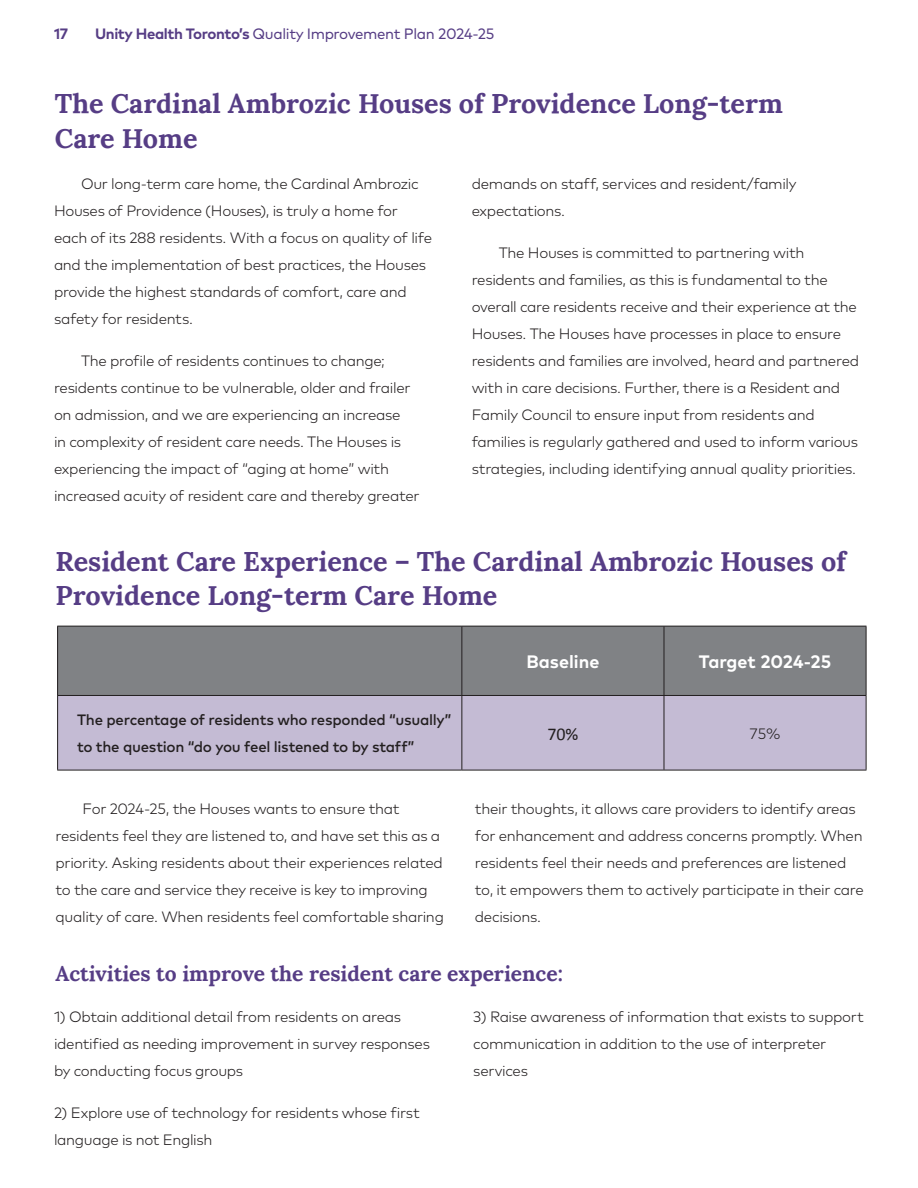
<style>
.page{position:relative;width:918px;height:1188px;background:#fff}
.page>*{position:absolute;margin:0;border:0;box-sizing:border-box;transform-origin:0 0}
.t1{font:700 27px/34.5px "Lora";color:#563d85}
.t2{font:700 21px "Lora";color:#563d85}
.t3{font:700 18px "Mark Pro";color:#fff}
.t4{font:18px "Calibri";color:#231f20}
.t5{font:300 15px/27px "Mark Pro";letter-spacing:-.02em;color:#231f20}
.t6{font:500 15px/27px "Mark Pro";letter-spacing:-.02em;color:#231f20}
.t7{font:15px "Mark Pro";letter-spacing:-.025em;color:#563d85}
.t8{font:700 15px "Mark Pro";color:#563d85}
.s1{font-weight:700}
</style>
<div class="page">
<div style="left:57px;top:695px;width:809px;height:75px;background:#c4bbd4"></div>
<div style="left:57px;top:626px;width:809px;height:69px;background:#808285"></div>
<hr style="left:57px;top:626px;width:405px;height:1px;background:#231f20">
<hr style="left:57px;top:626px;width:1px;height:69px;background:#231f20">
<hr style="left:462px;top:626px;width:202px;height:1px;background:#231f20">
<hr style="left:461px;top:626px;width:1px;height:69px;background:#231f20">
<hr style="left:664px;top:626px;width:202px;height:1px;background:#231f20">
<hr style="left:664px;top:626px;width:1px;height:69px;background:#231f20">
<hr style="left:866px;top:626px;width:1px;height:69px;background:#231f20">
<hr style="left:57px;top:695px;width:405px;height:1px;background:#231f20">
<hr style="left:57px;top:696px;width:1px;height:74px;background:#231f20">
<hr style="left:57px;top:770px;width:405px;height:1px;background:#231f20">
<hr style="left:462px;top:695px;width:202px;height:1px;background:#231f20">
<hr style="left:461px;top:696px;width:1px;height:74px;background:#231f20">
<hr style="left:664px;top:695px;width:202px;height:1px;background:#231f20">
<hr style="left:664px;top:696px;width:1px;height:74px;background:#231f20">
<hr style="left:866px;top:696px;width:1px;height:74px;background:#231f20">
<hr style="left:664px;top:770px;width:202px;height:1px;background:#231f20">
<hr style="left:462px;top:770px;width:202px;height:1px;background:#231f20">
<p class="t8" style="left:54px;top:22px;width:16px">17</p>
<p class="t7" style="left:95px;top:22px;width:401px"><span class="s1">Unity Health Toronto’s</span> Quality Improvement Plan 2024-25</p>
<p class="t1" style="left:55px;top:84px;width:730px">The Cardinal Ambrozic Houses of Providence Long-term<br>Care Home</p>
<p class="t5" style="left:54px;top:169px;width:380px;text-indent:27px">Our long-term care home, the Cardinal Ambrozic Houses of Providence (Houses), is truly a home for each of its 288 residents. With a focus on quality of life and the implementation of best practices, the Houses provide the highest standards of comfort, care and safety for residents.</p>
<p class="t5" style="left:54px;top:346px;width:367px;text-indent:27px">The profile of residents continues to change; residents continue to be vulnerable, older and frailer on admission, and we are experiencing an increase<br>in complexity of resident care needs. The Houses is experiencing the impact of “aging at home” with increased acuity of resident care and thereby greater</p>
<p class="t5" style="left:472px;top:169px;width:327px">demands on staff, services and resident/family expectations.</p>
<p class="t5" style="left:472px;top:238px;width:389px;text-indent:27px">The Houses is committed to partnering with residents and families, as this is fundamental to the overall care residents receive and their experience at the Houses. The Houses have processes in place to ensure residents and families are involved, heard and partnered with in care decisions. Further, there is a Resident and Family Council to ensure input from residents and families is regularly gathered and used to inform various strategies, including identifying annual quality priorities.</p>
<p class="t1" style="left:56px;top:541px;width:792px">Resident Care Experience – The Cardinal Ambrozic Houses of<br>Providence Long-term Care Home</p>
<p class="t6" style="left:77px;top:705px;width:376px">The percentage of residents who responded “usually” to the question “do you feel listened to by staff”</p>
<p class="t3" style="left:526px;top:648px;width:74px">Baseline</p>
<p class="t3" style="left:699px;top:648px;width:134px">Target 2024-25</p>
<p class="t4" style="left:547px;top:722px;width:33px">70%</p>
<p class="t5" style="left:749px;top:719px;width:33px">75%</p>
<p class="t5" style="left:56px;top:794px;width:390px;text-indent:27px">For 2024-25, the Houses wants to ensure that residents feel they are listened to, and have set this as a priority. Asking residents about their experiences related to the care and service they receive is key to improving quality of care. When residents feel comfortable sharing</p>
<p class="t5" style="left:475px;top:794px;width:391px">their thoughts, it allows care providers to identify areas for enhancement and address concerns promptly. When residents feel their needs and preferences are listened to, it empowers them to actively participate in their care decisions.</p>
<p class="t2" style="left:56px;top:956px;width:509px">Activities to improve the resident care experience:</p>
<p class="t5" style="left:54px;top:1002px;width:377px">1) Obtain additional detail from residents on areas identified as needing improvement in survey responses by conducting focus groups</p>
<p class="t5" style="left:54px;top:1098px;width:367px">2) Explore use of technology for residents whose first language is not English</p>
<p class="t5" style="left:473px;top:1002px;width:392px">3) Raise awareness of information that exists to support communication in addition to the use of interpreter services</p>
</div>
